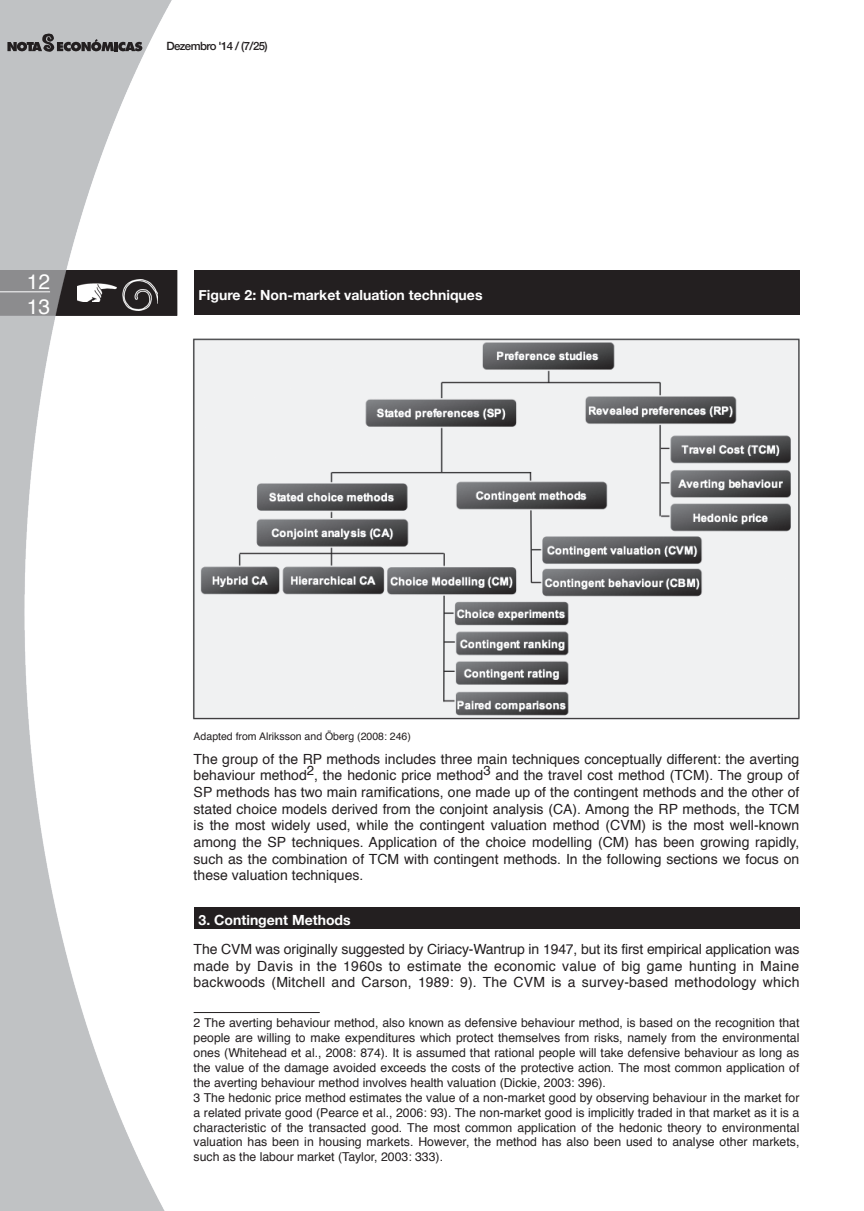
<style>
.page{position:relative;width:864px;height:1211px;background:#fff}
.page>*{position:absolute;margin:0;border:0;box-sizing:border-box;transform-origin:0 0}
.t1{font:21px/25.2px "Helvetica";color:#fff}
.texto{font:14px/16.6px "Helvetica";letter-spacing:.005em;color:#231f20;text-align:justify}
._1_Titulo{font:700 14px "Helvetica Neue";color:#fff}
.NOTAS{font:12.25px/14.9px "Helvetica";color:#231f20;text-align:justify}
.t2{font:500 11.38px "Helvetica Neue";letter-spacing:-.05em;color:#231f20}
.legenda{font:10.5px "Helvetica";color:#231f20}
</style>
<div class="page">
<img style="left:0;top:0;width:177px;height:1210px">
<svg style="left:0;top:270px;width:177px;height:45px;background:#5a5758"></svg>
<hr style="left:0;top:291px;width:50px;height:1px;background:#fff">
<svg style="left:8px;top:34px;width:134px;height:18px;background:#808081"></svg>
<hr style="left:193px;top:1012px;width:126px;height:1px;background:#231f20">
<div style="left:193px;top:907px;width:606px;height:21px;background:#231f20"></div>
<img style="left:193px;top:338px;width:607px;height:381px">
<div style="left:193px;top:270px;width:606px;height:45px;background:#231f20"></div>
<h1 class="t1" style="left:27px;top:269px;width:25px">12<br>123</h1>
<p class="t2" style="left:166px;top:37px;width:103px">Dezembro '14 / (7/25)</p>
<p class="_1_Titulo" style="left:198px;top:284px;width:285px">Figure 2: Non‑market valuation techniques</p>
<p class="legenda" style="left:193px;top:728px;width:219px">Adapted from Alriksson and Öberg (2008: 246)</p>
<p class="texto" style="left:193px;top:751px;width:607px">The group of the RP methods includes three main techniques conceptually different: the averting behaviour method<sup>2</sup>, the hedonic price method<sup>3</sup> and the travel cost method (TCM). The group of SP methods has two main ramifications, one made up of the contingent methods and the other of stated choice models derived from the conjoint analysis (CA). Among the RP methods, the TCM is the most widely used, while the contingent valuation method (CVM) is the most well‑known among the SP techniques. Application of the choice modelling (CM) has been growing rapidly, such as the combination of TCM with contingent methods. In the following sections we focus on these valuation techniques.</p>
<p class="_1_Titulo" style="left:198px;top:908px;width:153px">3. Contingent Methods</p>
<p class="texto" style="left:193px;top:941px;width:607px">The CVM was originally suggested by Ciriacy‑Wantrup in 1947, but its first empirical application was made by Davis in the 1960s to estimate the economic value of big game hunting in Maine backwoods (Mitchell and Carson, 1989: 9). The CVM is a survey‑based methodology which</p>
<p class="NOTAS" style="left:193px;top:1016px;width:607px">2 The averting behaviour method, also known as defensive behaviour method, is based on the recognition that people are willing to make expenditures which protect themselves from risks, namely from the environmental ones (Whitehead et al., 2008: 874). It is assumed that rational people will take defensive behaviour as long as the value of the damage avoided exceeds the costs of the protective action. The most common application of the averting behaviour method involves health valuation (Dickie, 2003: 396).</p>
<p class="NOTAS" style="left:193px;top:1090px;width:607px">3 The hedonic price method estimates the value of a non‑market good by observing behaviour in the market for a related private good (Pearce et al., 2006: 93). The non‑market good is implicitly traded in that market as it is a characteristic of the transacted good. The most common application of the hedonic theory to environmental valuation has been in housing markets. However, the method has also been used to analyse other markets, such as the labour market (Taylor, 2003: 333).</p>
</div>
